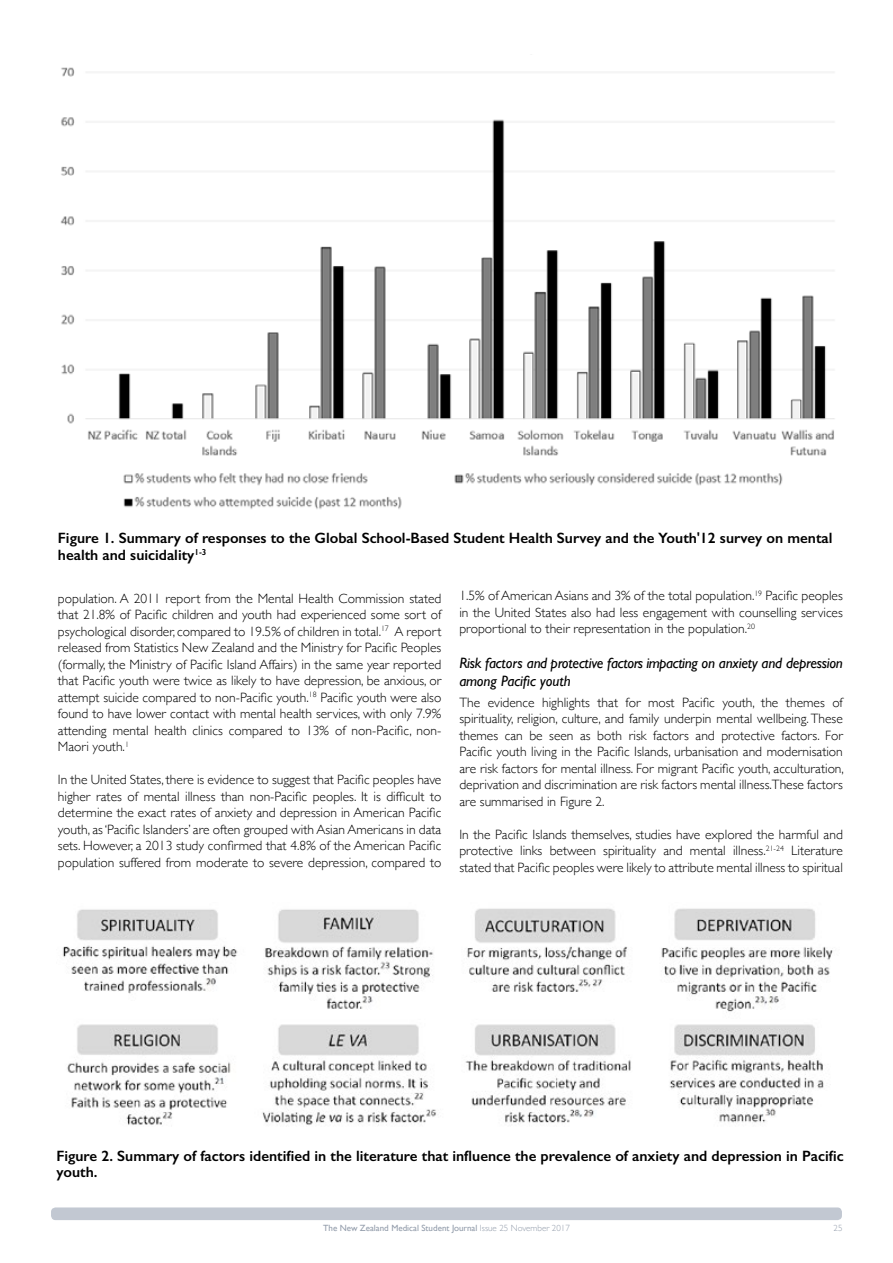
<style>
.page{position:relative;width:893px;height:1263px;background:#fff}
.page>*{position:absolute;margin:0;border:0;box-sizing:border-box;transform-origin:0 0}
.t1{font:600 15px/16.5px "Gill Sans";color:#000}
.t2{font:italic 15px/18px "Gill Sans";letter-spacing:-.01em;color:#000}
.t3{font:300 13.5px/16.5px "Gill Sans";color:#000;text-align:justify}
.t4{font:9px "Gill Sans";color:#929caa}
.t5{font:300 9px "Gill Sans";color:#929caa}
.s1{font-weight:300}
</style>
<div class="page">
<div style="left:51px;top:1207px;width:791px;height:13px;background:#c2c8d2;border-radius:4px"></div>
<img style="left:60px;top:67px;width:775px;height:442px">
<img style="left:62px;top:908px;width:771px;height:217px">
<p class="t1" style="left:58px;top:530px;width:776px">Figure 1. Summary of responses to the Global School-Based Student Health Survey and the Youth'12 survey on mental health and suicidality<sup>1-3</sup></p>
<p class="t3" style="left:58px;top:590px;width:385px">population. A 2011 report from the Mental Health Commission stated that 21.8% of Pacific children and youth had experienced some sort of psychological disorder, compared to 19.5% of children in total.<sup>17</sup> A report released from Statistics New Zealand and the Ministry for Pacific Peoples (formally, the Ministry of Pacific Island Affairs) in the same year reported that Pacific youth were twice as likely to have depression, be anxious, or attempt suicide compared to non-Pacific youth.<sup>18</sup> Pacific youth were also found to have lower contact with mental health services, with only 7.9% attending mental health clinics compared to 13% of non-Pacific, non-Maori youth.<sup>1</sup></p>
<p class="t3" style="left:58px;top:772px;width:385px">In the United States, there is evidence to suggest that Pacific peoples have higher rates of mental illness than non-Pacific peoples. It is difficult to determine the exact rates of anxiety and depression in American Pacific youth, as ‘Pacific Islanders’ are often grouped with Asian Americans in data sets. However, a 2013 study confirmed that 4.8% of the American Pacific population suffered from moderate to severe depression, compared to</p>
<p class="t3" style="left:459px;top:588px;width:385px">1.5% of American Asians and 3% of the total population.<sup>19</sup> Pacific peoples in the United States also had less engagement with counselling services proportional to their representation in the population.<sup>20</sup></p>
<p class="t2" style="left:459px;top:654px;width:385px">Risk factors and protective factors impacting on anxiety and depression among Pacific youth</p>
<p class="t3" style="left:459px;top:694px;width:386px">The evidence highlights that for most Pacific youth, the themes of spirituality, religion, culture, and family underpin mental wellbeing. These themes can be seen as both risk factors and protective factors. For Pacific youth living in the Pacific Islands, urbanisation and modernisation are risk factors for mental illness. For migrant Pacific youth, acculturation, deprivation and discrimination are risk factors mental illness.These factors are summarised in Figure 2.</p>
<p class="t3" style="left:459px;top:826px;width:385px">In the Pacific Islands themselves, studies have explored the harmful and protective links between spirituality and mental illness.<sup>21-24</sup> Literature stated that Pacific peoples were likely to attribute mental illness to spiritual</p>
<p class="t1" style="left:56px;top:1147px;width:789px">Figure 2. Summary of factors identified in the literature that influence the prevalence of anxiety and depression in Pacific youth.</p>
<p class="t4" style="left:323px;top:1222px;width:248px">The New Zealand Medical Student Journal <span class="s1">Issue 25 November 2017</span></p>
<p class="t5" style="left:833px;top:1223px;width:10px">25</p>
</div>
